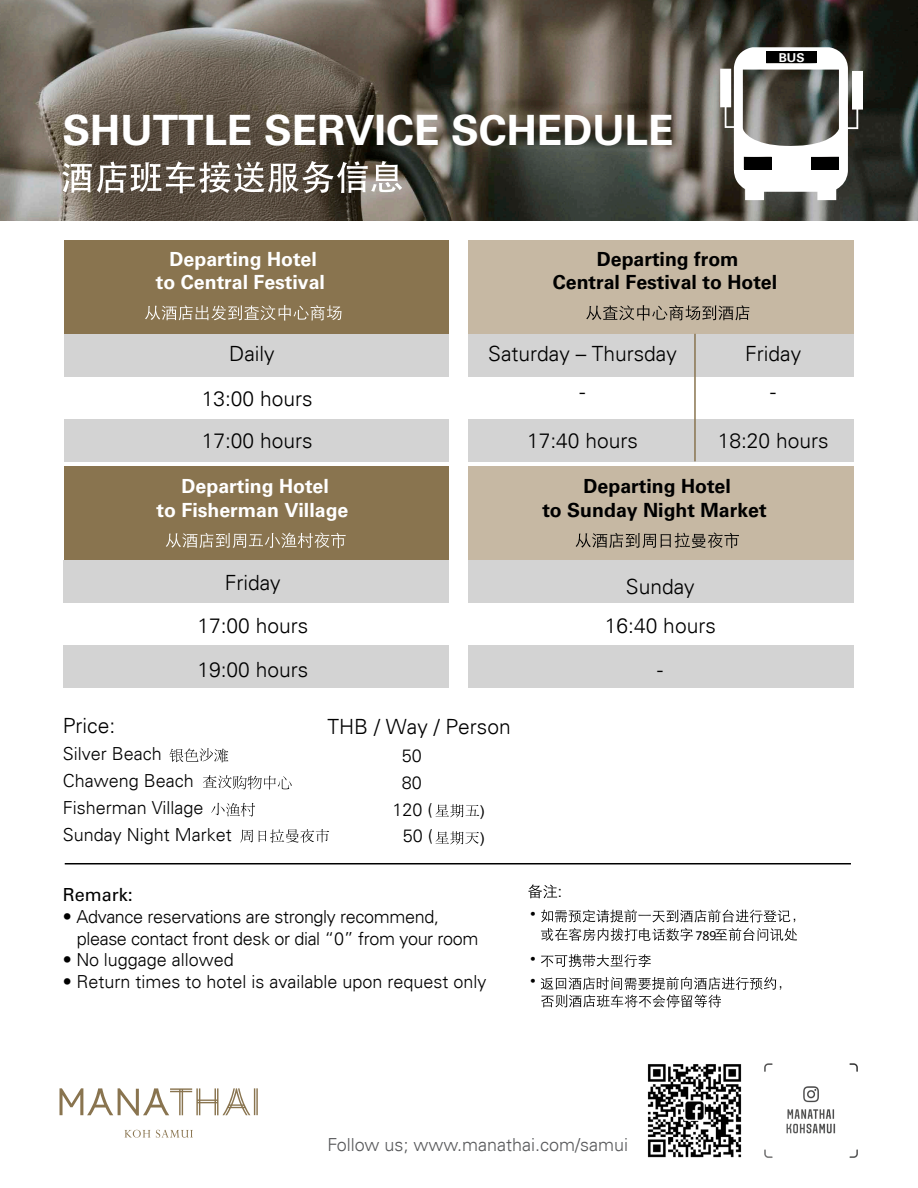
<style>
.page{position:relative;width:918px;height:1188px;background:#fff}
.page>*{position:absolute;margin:0;border:0;box-sizing:border-box;transform-origin:0 0}
.t1{font:700 41.7px "Univers LT Std";color:#fff}
.t2{font:300 21px/45.2px "Univers LT";color:#000;text-align:center}
.t3{font:700 19.5px/23.4px "Univers LT Std";color:#000;text-align:center}
.t4{font:700 19.5px/23.4px "Univers LT Std";color:#fff;text-align:center}
.t5{font:300 18px/27.2px "Univers LT";color:#000}
.t6{font:300 18px/21.6px "Univers LT";letter-spacing:-.02em;color:#000}
.t7{font:300 18px "Univers LT";color:#58595b}
.t8{font:18px "Univers LT Std";color:#000}
.t9{font:15.15px "Arial";color:#000}
.t10{font:15px/27.2px "Arial";color:#000}
.t11{font:13.95px "Calibri";color:#000}
.t12{font:13.95px "Symbol";color:#000}
.t13{font:700 12.3px "Univers LT Std";color:#fff}
</style>
<div class="page">
<img style="left:0;top:0;width:918px;height:220px">
<div style="left:468px;top:334px;width:385px;height:42px;background:#d3d3d3"></div>
<div style="left:64px;top:334px;width:384px;height:42px;background:#d3d3d3"></div>
<div style="left:64px;top:419px;width:384px;height:42px;background:#d3d3d3"></div>
<div style="left:63px;top:561px;width:385px;height:42px;background:#d3d3d3"></div>
<div style="left:63px;top:646px;width:385px;height:42px;background:#d3d3d3"></div>
<div style="left:468px;top:561px;width:385px;height:42px;background:#d3d3d3"></div>
<div style="left:468px;top:646px;width:385px;height:42px;background:#d3d3d3"></div>
<div style="left:468px;top:419px;width:385px;height:42px;background:#d3d3d3"></div>
<div style="left:64px;top:240px;width:384px;height:94px;background:#89744f"></div>
<div style="left:468px;top:240px;width:385px;height:94px;background:#c6b8a3"></div>
<div style="left:64px;top:466px;width:384px;height:94px;background:#89744f"></div>
<div style="left:468px;top:466px;width:385px;height:94px;background:#c6b8a3"></div>
<svg style="left:62px;top:161px;width:340px;height:32px"></svg>
<hr style="left:256px;top:1088px;width:2px;height:27px;background:#89744f">
<svg style="left:60px;top:1088px;width:195px;height:28px"></svg>
<svg style="left:125px;top:1130px;width:25px;height:8px"></svg>
<svg style="left:156px;top:1130px;width:37px;height:8px"></svg>
<img style="left:647px;top:1064px;width:95px;height:94px">
<img style="left:764px;top:1063px;width:94px;height:95px">
<svg style="left:720px;top:47px;width:143px;height:153px"></svg>
<div style="left:766px;top:52px;width:50px;height:11px;background:#000"></div>
<div style="left:744px;top:157px;width:28px;height:12px;background:#000"></div>
<div style="left:811px;top:157px;width:28px;height:12px;background:#000"></div>
<hr style="left:65px;top:863px;width:786px;height:1px;background:#000">
<svg style="left:586px;top:305px;width:163px;height:16px"></svg>
<svg style="left:145px;top:305px;width:197px;height:16px"></svg>
<hr style="left:694px;top:334px;width:2px;height:127px;background:#89744f">
<svg style="left:166px;top:532px;width:180px;height:16px"></svg>
<svg style="left:576px;top:532px;width:163px;height:16px"></svg>
<svg style="left:169px;top:748px;width:59px;height:14px"></svg>
<svg style="left:203px;top:775px;width:89px;height:15px"></svg>
<svg style="left:211px;top:803px;width:44px;height:14px"></svg>
<svg style="left:240px;top:829px;width:89px;height:14px"></svg>
<svg style="left:436px;top:804px;width:43px;height:14px"></svg>
<svg style="left:436px;top:831px;width:43px;height:14px"></svg>
<svg style="left:528px;top:884px;width:29px;height:14px"></svg>
<svg style="left:541px;top:909px;width:256px;height:32px"></svg>
<svg style="left:541px;top:954px;width:110px;height:13px"></svg>
<svg style="left:541px;top:977px;width:240px;height:31px"></svg>
<h1 class="t1" style="left:62px;top:106px;width:613px">SHUTTLE SERVICE SCHEDULE</h1>
<p class="t13" style="left:779px;top:51px;width:27px">BUS</p>
<p class="t4" style="left:156px;top:247px;width:171px">Departing Hotel to Central Festival</p>
<p class="t3" style="left:553px;top:247px;width:226px">Departing from<br>Central Festival to Hotel</p>
<p class="t2" style="left:202px;top:331px;width:112px">Daily<br>13:00 hours</p>
<p class="t2" style="left:202px;top:418px;width:112px">17:00 hours</p>
<p class="t2" style="left:488px;top:331px;width:190px">Saturday – Thursday</p>
<p class="t2" style="left:745px;top:331px;width:58px">Friday</p>
<p class="t2" style="left:580px;top:369px;width:7px">-</p>
<p class="t2" style="left:770px;top:369px;width:7px">-</p>
<p class="t2" style="left:527px;top:418px;width:112px">17:40 hours</p>
<p class="t2" style="left:718px;top:418px;width:112px">18:20 hours</p>
<p class="t4" style="left:157px;top:475px;width:193px">Departing Hotel<br>to Fisherman Village</p>
<p class="t3" style="left:542px;top:475px;width:226px">Departing Hotel<br>to Sunday Night Market</p>
<p class="t2" style="left:225px;top:560px;width:58px">Friday</p>
<p class="t2" style="left:626px;top:564px;width:70px">Sunday</p>
<p class="t2" style="left:197px;top:603px;width:112px">17:00 hours</p>
<p class="t2" style="left:605px;top:603px;width:112px">16:40 hours</p>
<p class="t2" style="left:197px;top:647px;width:112px">19:00 hours</p>
<p class="t2" style="left:657px;top:647px;width:7px">-</p>
<p class="t2" style="left:63px;top:703px;width:54px">Price:</p>
<p class="t5" style="left:63px;top:740px;width:171px">Silver Beach<br>Chaweng Beach<br>Fisherman Village<br>Sunday Night Market</p>
<p class="t2" style="left:327px;top:704px;width:185px">THB / Way / Person</p>
<p class="t5" style="left:392px;top:742px;width:42px;line-height:26.5px;text-align:center">50<br>80<br>120 (<br>50 (</p>
<p class="t10" style="left:480px;top:797px;width:7px">) )</p>
<p class="t8" style="left:63px;top:884px;width:72px">Remark:</p>
<p class="t6" style="left:77px;top:906px;width:403px;text-indent:-14px">• Advance reservations are strongly recommend, please contact front desk or dial “0” from your room</p>
<p class="t5" style="left:63px;top:946px;width:172px">• No luggage allowed</p>
<p class="t5" style="left:63px;top:968px;width:425px">• Return times to hotel is available upon request only</p>
<p class="t12" style="left:530px;top:908px;width:8px">•</p>
<p class="t9" style="left:558px;top:882px;width:6px">:</p>
<p class="t7" style="left:327px;top:1133px;width:302px">Follow us; www.manathai.com/samui</p>
<p class="t11" style="left:695px;top:926px;width:23px">789</p>
</div>
